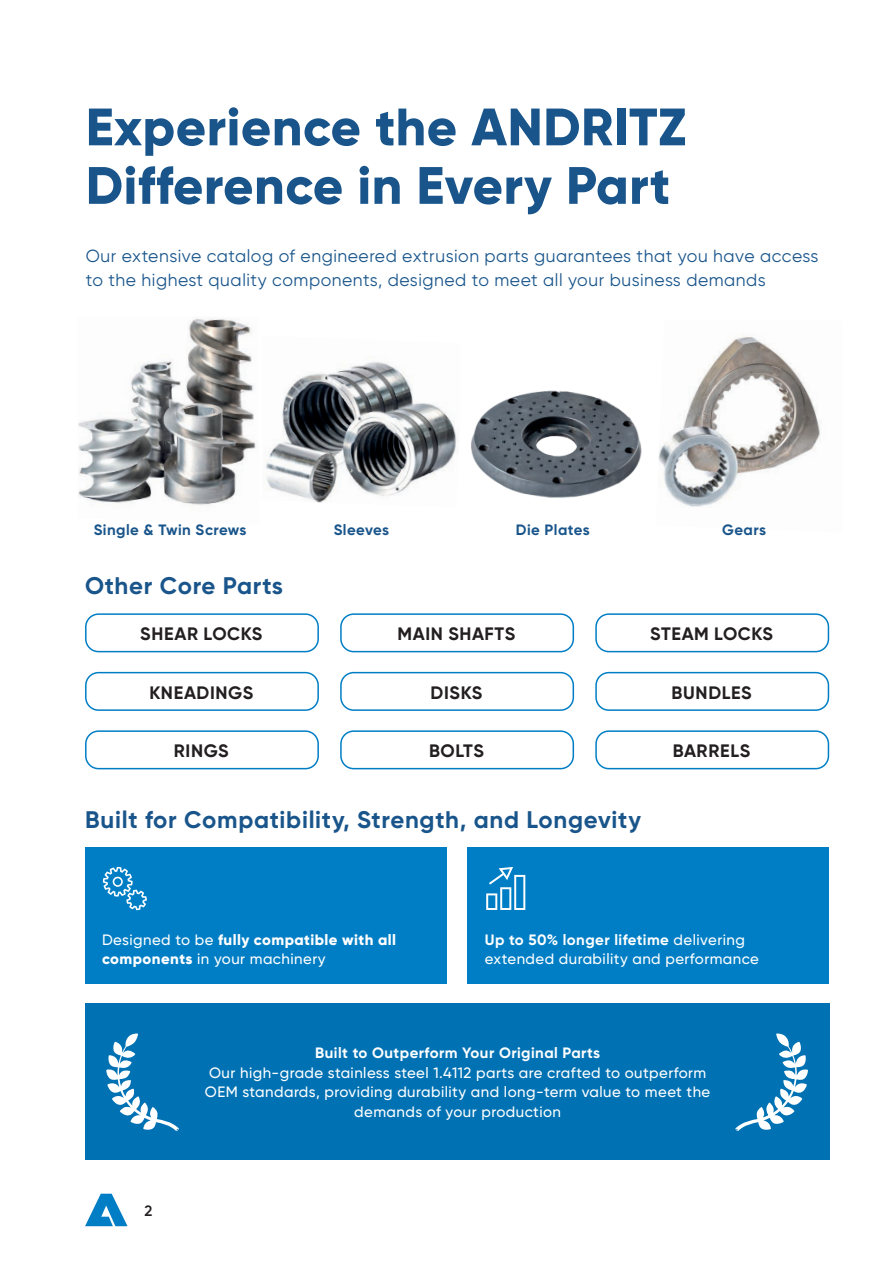
<style>
.page{position:relative;width:893px;height:1263px;background:#fff}
.page>*{position:absolute;margin:0;border:0;box-sizing:border-box;transform-origin:0 0}
.ANDRITZ_Level_2-3_Headline_left{font:800 52.5px/58.5px "Gilroy";letter-spacing:.01em;color:#19558b}
.ANDRITZ_Level_2-3_Copytext{font:700 24px "Gilroy";letter-spacing:.03em;color:#19558b}
.ANDRITZ_Level_2-3_Cover_H3{font:700 18px "Gilroy";letter-spacing:.035em;color:#231f20}
.ANDRITZ_Level_2-3_Introtext{font:17.55px/24px "Gilroy";letter-spacing:.03em;color:#19558b}
.ANDRITZ_Level_2-3_Copytext-2{font:500 15px/19.5px "Gilroy";letter-spacing:.03em;color:#fff}
.ANDRITZ_Level_2-3_Copytext-3{font:800 15px/19.5px "Gilroy";letter-spacing:.03em;color:#fff}
.ANDRITZ_Level_2-3_Illustrations_Legend{font:700 15px "Gilroy";letter-spacing:.03em;color:#19558b}
.t1{font:600 15px "Gilroy";color:#231f20}
.s1{font-weight:500}
.s2{font-weight:700}
</style>
<div class="page">
<svg style="left:85px;top:1194px;width:43px;height:32px"></svg>
<img style="left:78px;top:318px;width:178px;height:188px">
<img style="left:471px;top:390px;width:171px;height:108px">
<img style="left:265px;top:361px;width:192px;height:142px">
<img style="left:659px;top:336px;width:161px;height:171px">
<div style="left:85px;top:847px;width:361px;height:137px;background:#007ec5"></div>
<div style="left:468px;top:847px;width:361px;height:137px;background:#007ec5"></div>
<svg style="left:486px;top:867px;width:39px;height:43px"></svg>
<div style="left:85px;top:1003px;width:744px;height:156px;background:#0072b4"></div>
<svg style="left:103px;top:867px;width:44px;height:43px"></svg>
<div style="left:85px;top:613px;width:234px;height:39px;border:2px solid #007ec5;border-radius:13px"></div>
<div style="left:85px;top:672px;width:234px;height:39px;border:2px solid #007ec5;border-radius:13px"></div>
<div style="left:85px;top:730px;width:234px;height:39px;border:2px solid #007ec5;border-radius:13px"></div>
<div style="left:340px;top:613px;width:234px;height:39px;border:2px solid #007ec5;border-radius:13px"></div>
<div style="left:340px;top:672px;width:234px;height:39px;border:2px solid #007ec5;border-radius:13px"></div>
<div style="left:340px;top:730px;width:234px;height:39px;border:2px solid #007ec5;border-radius:13px"></div>
<div style="left:595px;top:613px;width:234px;height:39px;border:2px solid #007ec5;border-radius:13px"></div>
<div style="left:595px;top:672px;width:234px;height:39px;border:2px solid #007ec5;border-radius:13px"></div>
<div style="left:595px;top:730px;width:234px;height:39px;border:2px solid #007ec5;border-radius:13px"></div>
<svg style="left:735px;top:1033px;width:73px;height:98px"></svg>
<svg style="left:106px;top:1033px;width:73px;height:98px"></svg>
<p class="ANDRITZ_Level_2-3_Headline_left" style="left:86px;top:97px;width:602px">Experience the ANDRITZ<br>Difference in Every Part</p>
<p class="ANDRITZ_Level_2-3_Introtext" style="left:86px;top:244px;width:734px">Our extensive catalog of engineered extrusion parts guarantees that you have access to the highest quality components, designed to meet all your business demands</p>
<p class="ANDRITZ_Level_2-3_Illustrations_Legend" style="left:94px;top:521px;width:154px">Single &amp; Twin Screws</p>
<p class="ANDRITZ_Level_2-3_Illustrations_Legend" style="left:334px;top:521px;width:57px">Sleeves</p>
<p class="ANDRITZ_Level_2-3_Illustrations_Legend" style="left:516px;top:521px;width:75px">Die Plates</p>
<p class="ANDRITZ_Level_2-3_Illustrations_Legend" style="left:722px;top:521px;width:45px">Gears</p>
<p class="ANDRITZ_Level_2-3_Copytext" style="left:85px;top:570px;width:199px">Other Core Parts</p>
<p class="ANDRITZ_Level_2-3_Cover_H3" style="left:140px;top:622px;width:123px">SHEAR LOCKS</p>
<p class="ANDRITZ_Level_2-3_Cover_H3" style="left:398px;top:622px;width:119px">MAIN SHAFTS</p>
<p class="ANDRITZ_Level_2-3_Cover_H3" style="left:650px;top:622px;width:124px">STEAM LOCKS</p>
<p class="ANDRITZ_Level_2-3_Cover_H3" style="left:149px;top:681px;width:105px">KNEADINGS</p>
<p class="ANDRITZ_Level_2-3_Cover_H3" style="left:431px;top:681px;width:53px">DISKS</p>
<p class="ANDRITZ_Level_2-3_Cover_H3" style="left:671px;top:681px;width:82px">BUNDLES</p>
<p class="ANDRITZ_Level_2-3_Cover_H3" style="left:174px;top:739px;width:56px">RINGS</p>
<p class="ANDRITZ_Level_2-3_Cover_H3" style="left:429px;top:739px;width:56px">BOLTS</p>
<p class="ANDRITZ_Level_2-3_Cover_H3" style="left:673px;top:739px;width:79px">BARRELS</p>
<p class="ANDRITZ_Level_2-3_Copytext" style="left:85px;top:804px;width:557px">Built for Compatibility, Strength, and Longevity</p>
<p class="ANDRITZ_Level_2-3_Copytext-3" style="left:102px;top:930px;width:296px"><span class="s1">Designed to be</span> fully compatible with all components <span class="s1">in your machinery</span></p>
<p class="ANDRITZ_Level_2-3_Copytext-2" style="left:485px;top:930px;width:276px"><span class="s2">Up to 50% longer lifetime</span> delivering extended durability and performance</p>
<p class="t1" style="left:145px;top:1201px;width:9px">2</p>
<p class="ANDRITZ_Level_2-3_Copytext-2" style="left:205px;top:1043px;width:507px;text-align:center"><span class="s2">Built to Outperform Your Original Parts<br></span>Our high-grade stainless steel 1.4112 parts are crafted to outperform OEM standards, providing durability and long-term value to meet the demands of your production</p>
</div>
